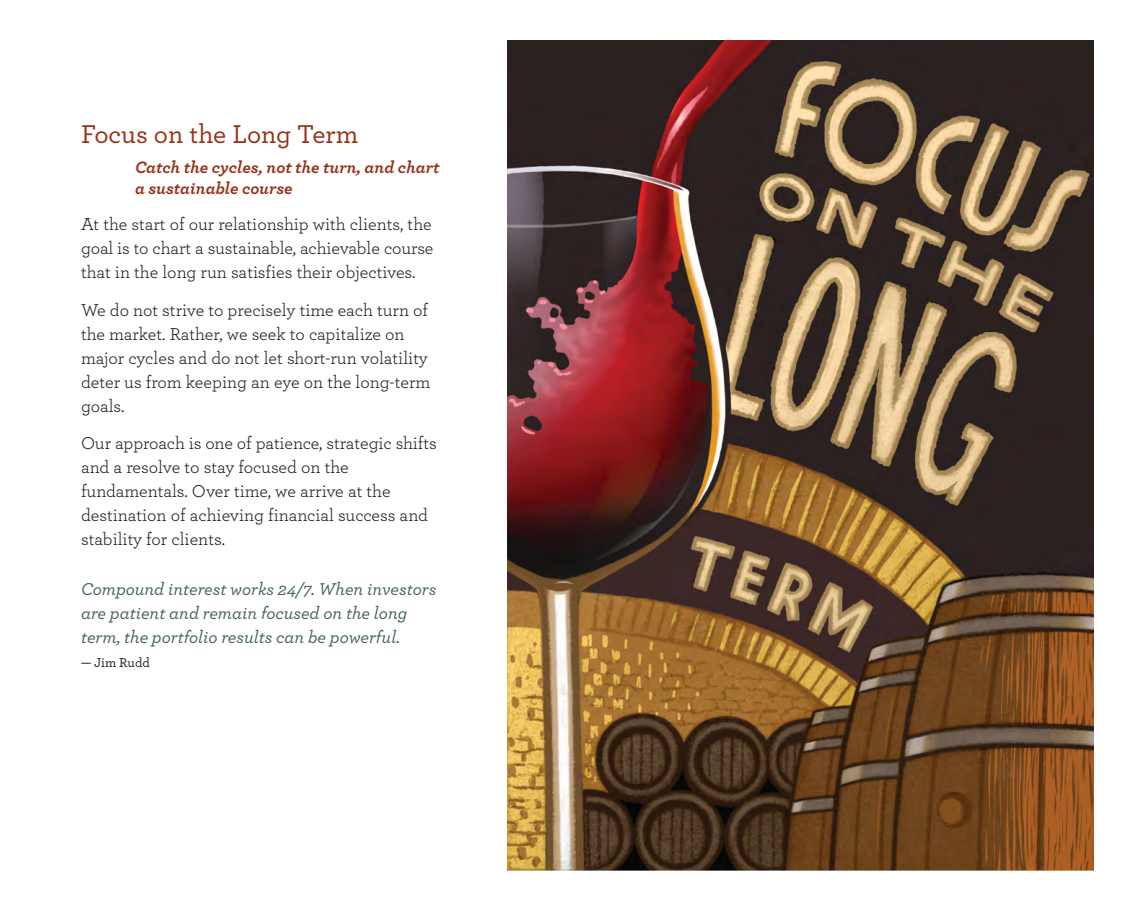
<style>
.page{position:relative;width:1134px;height:918px;background:#fff}
.page>*{position:absolute;margin:0;border:0;box-sizing:border-box;transform-origin:0 0}
.t1{font:500 27px "Archer";color:#963118}
.t2{font:18px/24px "Archer";color:#231f20}
.t3{font:italic 500 18px/24px "Archer";color:#466457}
.t4{font:italic 700 17.25px/21px "Archer";color:#963118}
.t5{font:500 13.5px "Archer";color:#231f20}
</style>
<div class="page">
<img style="left:507px;top:41px;width:587px;height:830px">
<h1 class="t1" style="left:81px;top:123px;width:279px">Focus on the Long Term</h1>
<p class="t4" style="left:135px;top:159px;width:306px">Catch the cycles, not the turn, and chart a sustainable course</p>
<p class="t2" style="left:81px;top:214px;width:354px;text-align:justify">At the start of our relationship with clients, the goal is to chart a sustainable, achievable course that in the long run satisfies their objectives.</p>
<p class="t2" style="left:81px;top:299px;width:351px">We do not strive to precisely time each turn of the market. Rather, we seek to capitalize on major cycles and do not let short-run volatility deter us from keeping an eye on the long-term goals.</p>
<p class="t2" style="left:81px;top:433px;width:357px">Our approach is one of patience, strategic shifts and a resolve to stay focused on the fundamentals. Over time, we arrive at the destination of achieving financial success and stability for clients.</p>
<p class="t3" style="left:81px;top:578px;width:357px">Compound interest works 24/7. When investors are patient and remain focused on the long term, the portfolio results can be powerful.</p>
<p class="t5" style="left:81px;top:657px;width:70px">— Jim Rudd</p>
</div>
